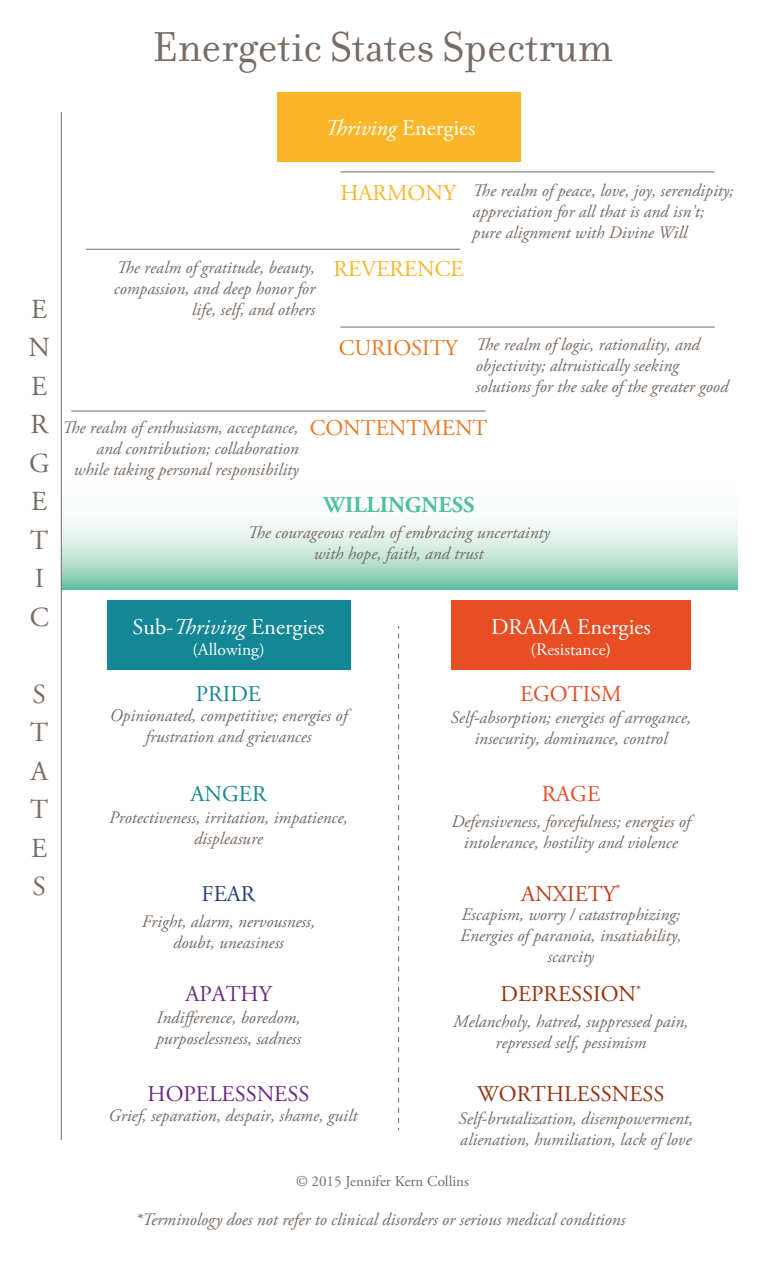
<style>
.page{position:relative;width:765px;height:1264px;background:#fff}
.page>*{position:absolute;margin:0;border:0;box-sizing:border-box;transform-origin:0 0}
.t1{font:45px "Filosofia";color:#776b63}
.t2{font:27.5px/38.5px "Adobe Garamond Pro";color:#776b63}
.t3{font:22.5px "Adobe Garamond Pro";color:#fff}
.t4{font:22.5px "Adobe Garamond Pro";color:#99300d}
.t5{font:22.5px "Adobe Garamond Pro";color:#ec7723}
.t6{font:22.5px "Adobe Garamond Pro";color:#6b2984}
.t7{font:italic 22.5px "Adobe Garamond Pro";color:#fff}
.t8{font:22.5px "Adobe Garamond Pro";color:#fab627}
.t9{font:700 22.5px "Adobe Garamond Pro";color:#51c09b}
.t10{font:22.5px "Adobe Garamond Pro";color:#e84d24}
.t11{font:22.5px "Adobe Garamond Pro";color:#138795}
.t12{font:22.5px "Adobe Garamond Pro";color:#c03e1a}
.t13{font:22.5px "Adobe Garamond Pro";color:#263f7b}
.t14{font:italic 17.5px/21px "Adobe Garamond Pro";color:#776b63;text-align:center}
.t15{font:17.5px "Adobe Garamond Pro";color:#fff}
.t16{font:15px "Adobe Garamond Pro";color:#776b63}
.s1{font-style:normal}
.s2{font-style:italic}
</style>
<div class="page">
<div style="left:277px;top:92px;width:243px;height:69px;background:#fab627"></div>
<div style="left:451px;top:600px;width:239px;height:70px;background:#e84d24"></div>
<svg style="left:62px;top:519px;width:676px;height:70px;background:#bfe4d5"></svg>
<svg style="left:398px;top:626px;width:1px;height:504px"></svg>
<hr style="left:61px;top:112px;width:1px;height:1027px;background:#776b63">
<div style="left:107px;top:600px;width:243px;height:70px;background:#138795"></div>
<hr style="left:340px;top:171px;width:375px;height:1px;background:#776b63">
<hr style="left:86px;top:249px;width:374px;height:1px;background:#776b63">
<hr style="left:340px;top:326px;width:375px;height:1px;background:#776b63">
<hr style="left:71px;top:410px;width:415px;height:1px;background:#776b63">
<h1 class="t1" style="left:153px;top:22px;width:461px">Energetic States Spectrum</h1>
<p class="t7" style="left:324px;top:114px;width:152px">Thriving <span class="s1">Energies</span></p>
<h2 class="t2" style="left:29px;top:290px;width:23px">E<br>N<br>E<br>R<br>G<br>E<br>T<br>I<br>C</h2>
<h2 class="t2" style="left:30px;top:675px;width:20px;text-align:justify">S T A T E S</h2>
<p class="t14" style="left:114px;top:257px;width:203px;text-align:right">The realm of gratitude, beauty, compassion, and deep honor for life, self, and others</p>
<p class="t8" style="left:340px;top:179px;width:117px">HARMONY</p>
<p class="t14" style="left:473px;top:180px;width:263px;text-align:left">The realm of peace, love, joy, serendipity; appreciation for all that is and isn't; pure alignment with Divine Will</p>
<p class="t8" style="left:334px;top:255px;width:132px">REVERENCE</p>
<p class="t5" style="left:339px;top:334px;width:120px">CURIOSITY</p>
<p class="t14" style="left:476px;top:334px;width:254px;text-align:left">The realm of logic, rationality, and objectivity; altruistically seeking solutions for the sake of the greater good</p>
<p class="t14" style="left:62px;top:417px;width:238px;text-align:right">The realm of enthusiasm, acceptance, and contribution; collaboration while taking personal responsibility</p>
<p class="t5" style="left:310px;top:414px;width:179px">CONTENTMENT</p>
<p class="t9" style="left:324px;top:491px;width:152px">WILLINGNESS</p>
<p class="t14" style="left:247px;top:523px;width:304px">The courageous realm of embracing uncertainty with hope, faith, and trust</p>
<p class="t3" style="left:133px;top:613px;width:193px">Sub-<span class="s2">Thriving</span> Energies</p>
<p class="t15" style="left:192px;top:638px;width:74px">(Allowing)</p>
<p class="t3" style="left:491px;top:613px;width:161px">DRAMA Energies</p>
<p class="t15" style="left:530px;top:638px;width:82px">(Resistance)</p>
<p class="t11" style="left:196px;top:680px;width:67px">PRIDE</p>
<p class="t10" style="left:520px;top:680px;width:103px">EGOTISM</p>
<p class="t14" style="left:110px;top:705px;width:239px">Opinionated, competitive; energies of frustration and grievances</p>
<p class="t14" style="left:451px;top:707px;width:242px">Self-absorption; energies of arrogance, insecurity, dominance, control</p>
<p class="t11" style="left:190px;top:780px;width:78px">ANGER</p>
<p class="t10" style="left:542px;top:780px;width:60px">RAGE</p>
<p class="t14" style="left:109px;top:807px;width:240px">Protectiveness, irritation, impatience, displeasure</p>
<p class="t14" style="left:451px;top:811px;width:241px">Defensiveness, forcefulness; energies of intolerance, hostility and violence</p>
<p class="t13" style="left:202px;top:880px;width:55px">FEAR</p>
<p class="t12" style="left:521px;top:880px;width:101px">ANXIETY<sup>*</sup></p>
<p class="t14" style="left:142px;top:911px;width:175px">Fright, alarm, nervousness, doubt, uneasiness</p>
<p class="t14" style="left:460px;top:904px;width:223px">Escapism, worry / catastrophizing;<br>Energies of paranoia, insatiability, scarcity</p>
<p class="t6" style="left:185px;top:980px;width:88px">APATHY</p>
<p class="t4" style="left:500px;top:980px;width:142px">DEPRESSION<sup>*</sup></p>
<p class="t14" style="left:156px;top:1007px;width:146px;text-align:left">Indifference, boredom, purposelessness, sadness</p>
<p class="t14" style="left:453px;top:1011px;width:237px">Melancholy, hatred, suppressed pain, repressed self, pessimism</p>
<p class="t6" style="left:148px;top:1080px;width:163px">HOPELESSNESS</p>
<p class="t4" style="left:477px;top:1080px;width:189px">WORTHLESSNESS</p>
<p class="t14" style="left:109px;top:1105px;width:250px">Grief, separation, despair, shame, guilt</p>
<p class="t14" style="left:458px;top:1108px;width:236px;text-align:left">Self-brutalization, disempowerment, alienation, humiliation, lack of love</p>
<p class="t16" style="left:296px;top:1172px;width:174px">© 2015 Jennifer Kern Collins</p>
<p class="t14" style="left:135px;top:1208px;width:491px">*Terminology does not refer to clinical disorders or serious medical conditions</p>
</div>
